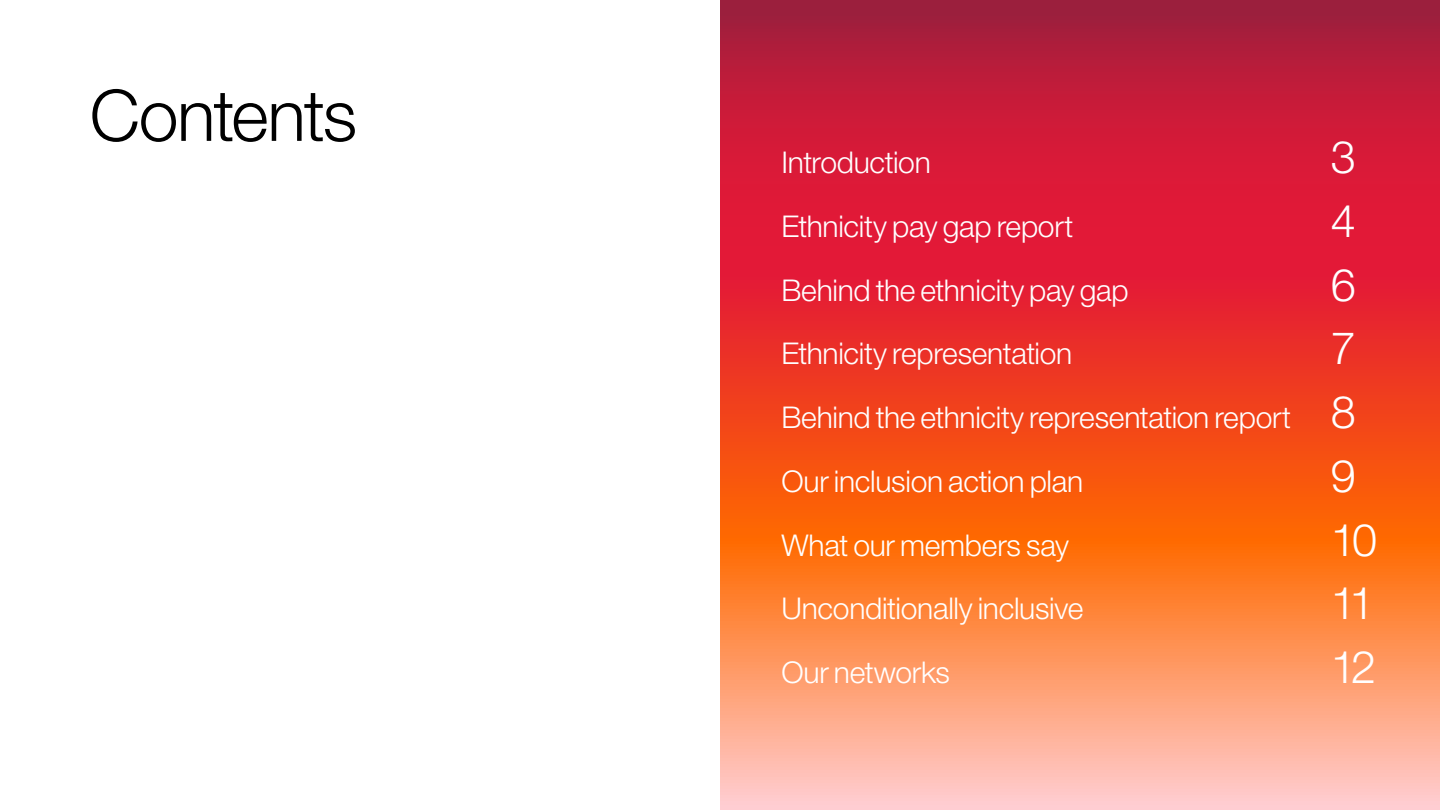
<style>
.page{position:relative;width:1440px;height:810px;background:#fff}
.page>*{position:absolute;margin:0;border:0;box-sizing:border-box;transform-origin:0 0}
.t1{font:300 71.25px "Helvetica Neue LT Pro";letter-spacing:-.025em;color:#000}
.t2{font:300 45px "Helvetica Neue LT Pro";color:#fff}
.t3{font:300 30px/63.8px "Helvetica Neue LT Pro";letter-spacing:-.01em;color:#fff}
.s1{font-size:45px}
</style>
<div class="page">
<svg style="left:720px;top:0;width:719px;height:810px;background:#e8523f"></svg>
<h1 class="t1" style="left:90px;top:72px;width:269px">Contents</h1>
<p class="t3" style="left:781px;top:130px;width:151px">Introduction</p>
<h2 class="t2" style="left:1330px;top:129px;width:27px">3</h2>
<p class="t3" style="left:781px;top:194px;width:293px">Ethnicity pay gap report</p>
<h2 class="t2" style="left:1330px;top:193px;width:27px">4</h2>
<p class="t3" style="left:781px;top:257px;width:349px">Behind the ethnicity pay gap</p>
<h2 class="t2" style="left:1330px;top:257px;width:27px">6</h2>
<p class="t3" style="left:781px;top:321px;width:292px">Ethnicity representation</p>
<h2 class="t2" style="left:1330px;top:321px;width:27px">7</h2>
<p class="t3" style="left:781px;top:385px;width:576px">Behind the ethnicity representation report <span class="s1">8<br></span>Our inclusion action plan</p>
<h2 class="t2" style="left:1330px;top:448px;width:27px">9</h2>
<p class="t3" style="left:781px;top:512px;width:289px">What our members say</p>
<h2 class="t2" style="left:1330px;top:512px;width:48px">10</h2>
<p class="t3" style="left:781px;top:576px;width:303px">Unconditionally inclusive</p>
<h2 class="t2" style="left:1330px;top:576px;width:45px">11</h2>
<p class="t3" style="left:781px;top:640px;width:170px">Our networks</p>
<h2 class="t2" style="left:1330px;top:639px;width:47px">12</h2>
</div>
